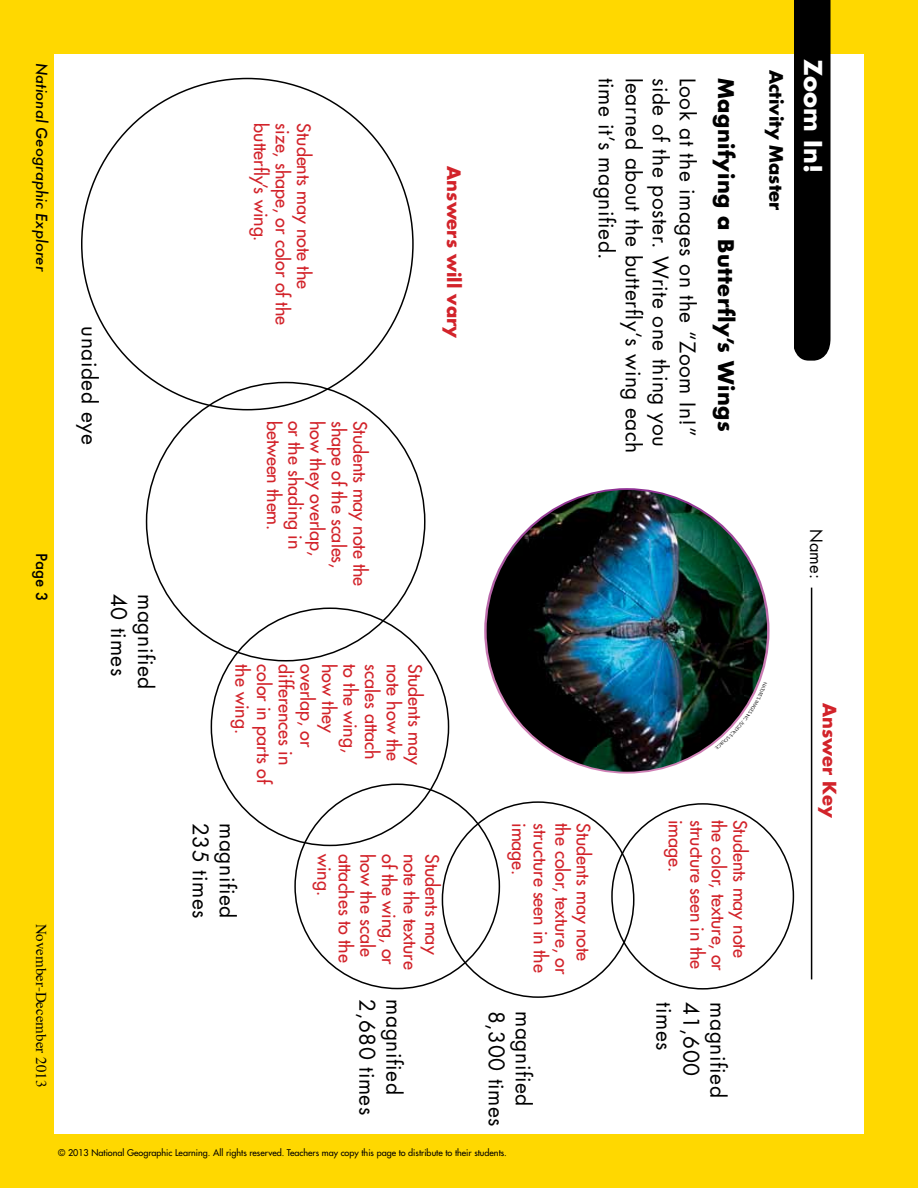
<style>
.page{position:relative;width:918px;height:1188px;background:#ffd800}
.page>*{position:absolute;margin:0;border:0;box-sizing:border-box;transform-origin:0 0}
.t1{font:700 24px "Futura Std";color:#fff}
.t2{font:21px "Futura";letter-spacing:.025em;color:#000}
.t3{font:700 21px "Futura";letter-spacing:.025em;color:#000}
.t4{font:500 18px "Futura Std";color:#d2232a}
.t5{font:700 18px "Futura Std";color:#d2232a}
.t6{font:700 18px "Futura Std";color:#000}
.t7{font:16.5px "Futura Std";color:#000}
.t8{font:italic 500 15px "Futura";color:#000}
.t9{font:15px "Times";color:#000}
.t10{font:500 15px "Futura";color:#000}
.t11{font:500 9px "Futura Std";color:#000}
</style>
<div class="page">
<div style="left:54px;top:54px;width:810px;height:1080px;background:#fff"></div>
<div style="left:794px;top:0;width:37px;height:361px;background:#000"></div>
<hr style="left:811px;top:588px;width:1px;height:391px;background:#000">
<img style="left:492px;top:489px;width:276px;height:284px">
<svg style="left:715px;top:681px;width:53px;height:68px"></svg>
<p class="t8" style="left:52px;top:63px;width:211px;rotate:90deg">National Geographic Explorer</p>
<p class="t2" style="left:104px;top:326px;width:120px;rotate:90deg">unaided eye</p>
<p class="t10" style="left:52px;top:553px;width:49px;rotate:90deg">Page 3</p>
<p class="t2" style="left:134px;top:594px;width:83px;rotate:90deg">40 times</p>
<p class="t2" style="left:161px;top:594px;width:97px;rotate:90deg">magnified</p>
<p class="t4" style="left:272px;top:123px;width:120px;rotate:90deg">butterfly’s wing.</p>
<p class="t4" style="left:294px;top:123px;width:203px;rotate:90deg">size, shape, or color of the</p>
<p class="t4" style="left:315px;top:123px;width:167px;rotate:90deg">Students may note the</p>
<p class="t5" style="left:466px;top:166px;width:173px;rotate:90deg">Answers will vary</p>
<p class="t4" style="left:285px;top:421px;width:111px;rotate:90deg">between them.</p>
<p class="t4" style="left:307px;top:421px;width:130px;rotate:90deg">or the shading in</p>
<p class="t4" style="left:328px;top:421px;width:137px;rotate:90deg">how they overlap,</p>
<p class="t4" style="left:350px;top:421px;width:149px;rotate:90deg">shape of the scales,</p>
<p class="t4" style="left:371px;top:421px;width:167px;rotate:90deg">Students may note the</p>
<p class="t4" style="left:254px;top:664px;width:71px;rotate:90deg">the wing.</p>
<p class="t4" style="left:275px;top:664px;width:122px;rotate:90deg">color in parts of</p>
<p class="t4" style="left:297px;top:664px;width:102px;rotate:90deg">differences in</p>
<p class="t4" style="left:318px;top:664px;width:85px;rotate:90deg">overlap, or</p>
<p class="t4" style="left:340px;top:664px;width:70px;rotate:90deg">how they</p>
<p class="t4" style="left:362px;top:664px;width:91px;rotate:90deg">to the wing,</p>
<p class="t4" style="left:383px;top:664px;width:97px;rotate:90deg">scales attach</p>
<p class="t4" style="left:405px;top:664px;width:99px;rotate:90deg">note how the</p>
<p class="t4" style="left:426px;top:664px;width:102px;rotate:90deg">Students may</p>
<p class="t2" style="left:621px;top:78px;width:184px;rotate:90deg">time it’s magnified.</p>
<p class="t2" style="left:648px;top:78px;width:377px;rotate:90deg">learned about the butterfly‘s wing each</p>
<p class="t2" style="left:675px;top:78px;width:371px;rotate:90deg">side of the poster. Write one thing you</p>
<p class="t2" style="left:702px;top:78px;width:360px;rotate:90deg">Look at the images on the “Zoom In!”</p>
<p class="t3" style="left:741px;top:78px;width:355px;rotate:90deg">Magnifying a Butterfly’s Wings</p>
<p class="t9" style="left:51px;top:924px;width:165px;rotate:90deg">November-December 2013</p>
<p class="t2" style="left:215px;top:823px;width:97px;rotate:90deg">235 times</p>
<p class="t2" style="left:242px;top:823px;width:97px;rotate:90deg">magnified</p>
<p class="t4" style="left:335px;top:854px;width:44px;rotate:90deg">wing.</p>
<p class="t4" style="left:357px;top:854px;width:110px;rotate:90deg">attaches to the</p>
<p class="t4" style="left:378px;top:854px;width:104px;rotate:90deg">how the scale</p>
<p class="t4" style="left:400px;top:854px;width:113px;rotate:90deg">of the wing, or</p>
<p class="t4" style="left:422px;top:854px;width:117px;rotate:90deg">note the texture</p>
<p class="t4" style="left:443px;top:854px;width:102px;rotate:90deg">Students may</p>
<p class="t4" style="left:595px;top:823px;width:139px;rotate:90deg">Students may note</p>
<p class="t4" style="left:687px;top:820px;width:54px;rotate:90deg">image.</p>
<p class="t4" style="left:708px;top:820px;width:151px;rotate:90deg">structure seen in the</p>
<p class="t4" style="left:730px;top:820px;width:153px;rotate:90deg">the color, texture, or</p>
<p class="t4" style="left:751px;top:820px;width:139px;rotate:90deg">Students may note</p>
<p class="t4" style="left:530px;top:823px;width:54px;rotate:90deg">image.</p>
<p class="t4" style="left:552px;top:823px;width:151px;rotate:90deg">structure seen in the</p>
<p class="t4" style="left:573px;top:823px;width:153px;rotate:90deg">the color, texture, or</p>
<p class="t2" style="left:382px;top:999px;width:117px;rotate:90deg">2,680 times</p>
<p class="t2" style="left:409px;top:999px;width:97px;rotate:90deg">magnified</p>
<p class="t2" style="left:511px;top:1011px;width:117px;rotate:90deg">8,300 times</p>
<p class="t2" style="left:538px;top:1011px;width:97px;rotate:90deg">magnified</p>
<p class="t2" style="left:679px;top:1002px;width:50px;rotate:90deg">times</p>
<p class="t2" style="left:706px;top:1002px;width:75px;rotate:90deg">41,600</p>
<p class="t2" style="left:733px;top:1002px;width:97px;rotate:90deg">magnified</p>
<p class="t11" style="left:58px;top:1147px;width:450px">© 2013 National Geographic Learning. All rights reserved. Teachers may copy this page to distribute to their students.</p>
<p class="t6" style="left:788px;top:70px;width:142px;rotate:90deg">Activity Master</p>
<h1 class="t1" style="left:829px;top:59px;width:115px;rotate:90deg">Zoom In!</h1>
<p class="t7" style="left:827px;top:529px;width:51px;rotate:90deg">Name:</p>
<p class="t5" style="left:842px;top:703px;width:116px;rotate:90deg">Answer Key</p>
</div>
